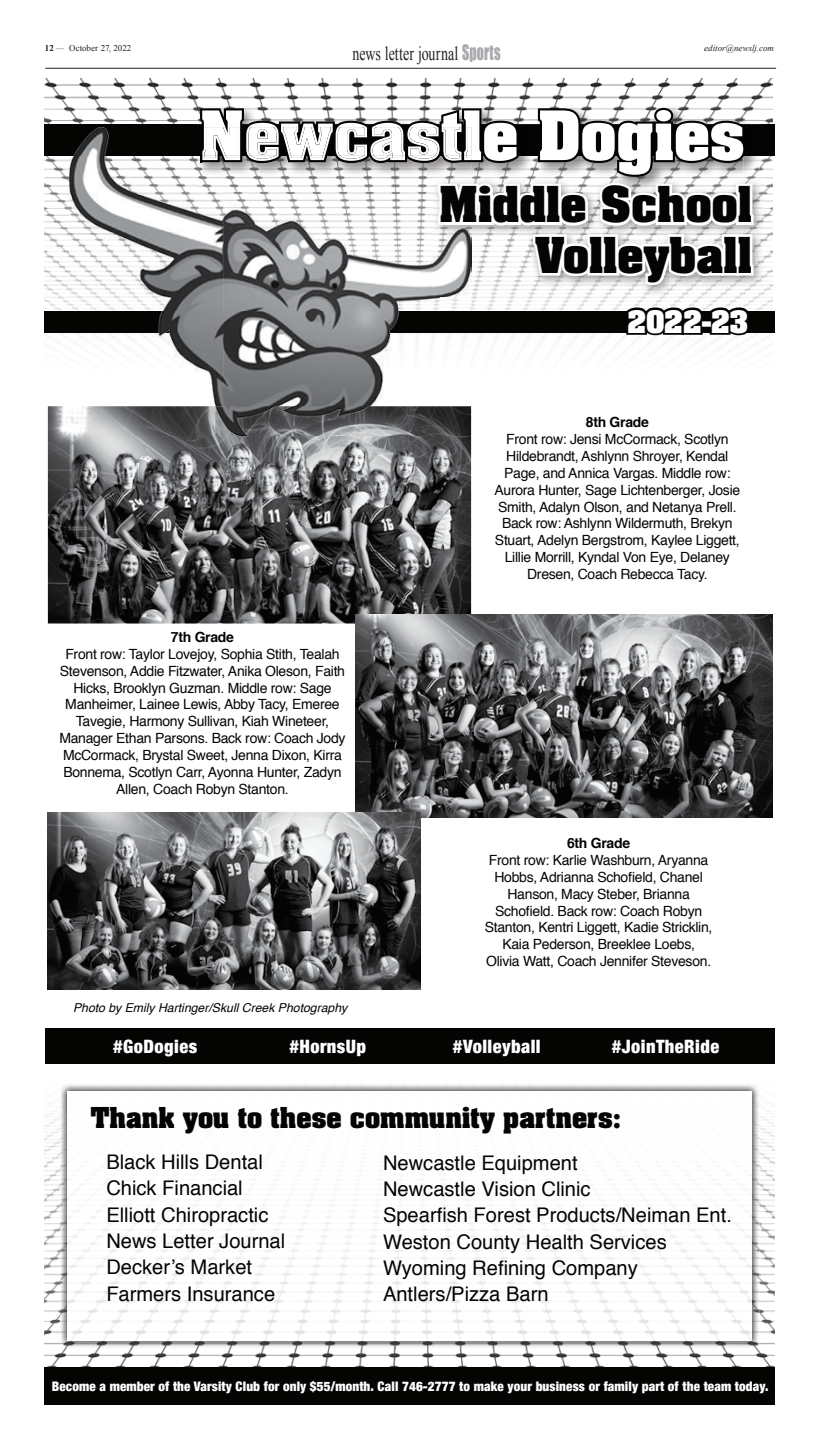
<style>
.page{position:relative;width:819px;height:1449px;background:#fff}
.page>*{position:absolute;margin:0;border:0;box-sizing:border-box;transform-origin:0 0}
.t1{font:700 57.93px "Aachen";color:#fff}
.t2{font:700 42.09px/50.6px "Aachen";color:#040503;text-align:right}
.t3{font:700 26.34px "Aachen";color:#fff}
.t4{font:700 24.59px "Aachen";color:#040503}
.t5{font:20.21px/26.3px "Helvetica";color:#040503}
.t6{font:19.6px "Times New Roman";color:#231f20;scale:.71 1}
.t7{font:900 condensed 18.46px "Helvetica Neue";letter-spacing:.025em;color:#fff}
.t8{font:14px/16.9px "Helvetica";letter-spacing:-.02em;color:#040503;text-align:center}
.t9{font:900 condensed 13.12px "Helvetica Neue";letter-spacing:.01em;color:#fff}
.t10{font:italic 12.25px "Helvetica";color:#040503}
.t11{font:8.92px "Times New Roman";color:#231f20}
.t12{font:italic 8.92px "Times New Roman";letter-spacing:.005em;color:#231f20}
.s1{font-family:"Impact";color:#a8a9ad}
.s2{font-weight:700}
.s3{font-style:italic}
</style>
<div class="page">
<hr style="left:45px;top:68px;width:731px;height:1px;background:#231f20">
<img style="left:44px;top:78px;width:729px;height:417px">
<img style="left:48px;top:406px;width:423px;height:218px">
<img style="left:44px;top:951px;width:731px;height:416px">
<div style="left:44px;top:124px;width:731px;height:32px;background:#040503"></div>
<div style="left:44px;top:311px;width:731px;height:21px;background:#040503"></div>
<svg style="left:622px;top:304px;width:131px;height:33px"></svg>
<div style="left:44px;top:1367px;width:731px;height:38px;background:#040503"></div>
<img style="left:69px;top:156px;width:154px;height:250px">
<img style="left:223px;top:288px;width:217px;height:118px">
<img style="left:440px;top:296px;width:31px;height:110px">
<img style="left:69px;top:406px;width:402px;height:30px">
<img style="left:73px;top:127px;width:36px;height:29px">
<img style="left:69px;top:311px;width:402px;height:21px">
<img style="left:433px;top:178px;width:332px;height:118px">
<svg style="left:200px;top:105px;width:556px;height:183px"></svg>
<img style="left:60px;top:1084px;width:699px;height:29px">
<img style="left:60px;top:1113px;width:30px;height:235px">
<img style="left:730px;top:1113px;width:29px;height:235px">
<img style="left:90px;top:1340px;width:640px;height:8px">
<img style="left:68px;top:1091px;width:684px;height:249px">
<div style="left:46px;top:1028px;width:729px;height:36px;background:#040503"></div>
<img style="left:355px;top:614px;width:418px;height:204px">
<img style="left:48px;top:812px;width:373px;height:177px">
<p class="t6" style="left:352px;top:41px;width:210px">news letter journal <span class="s1">SPORTS</span></p>
<p class="t11" style="left:45px;top:42px;width:88px"><span class="s2">12</span> <span class="s3">—</span> October 27, 2022</p>
<p class="t12" style="left:704px;top:42px;width:71px">editor@newslj.com</p>
<p class="t1" style="left:200px;top:94px;width:547px">Newcastle Dogies</p>
<p class="t2" style="left:439px;top:178px;width:315px">Middle School<br>Volleyball</p>
<p class="t3" style="left:628px;top:303px;width:122px">2022-23</p>
<p class="t8" style="left:59px;top:629px;width:288px"><span class="s2">7th Grade<br></span>Front row: Taylor Lovejoy, Sophia Stith, Tealah Stevenson, Addie Fitzwater, Anika Oleson, Faith Hicks, Brooklyn Guzman. Middle row: Sage Manheimer, Lainee Lewis, Abby Tacy, Emeree Tavegie, Harmony Sullivan, Kiah Wineteer, Manager Ethan Parsons. Back row: Coach Jody McCormack, Brystal Sweet, Jenna Dixon, Kirra Bonnema, Scotlyn Carr, Ayonna Hunter, Zadyn Allen, Coach Robyn Stanton.</p>
<p class="t10" style="left:73px;top:998px;width:276px">Photo by Emily Hartinger/Skull Creek Photography</p>
<p class="t8" style="left:494px;top:414px;width:247px"><span class="s2">8th Grade<br></span>Front row: Jensi McCormack, Scotlyn Hildebrandt, Ashlynn Shroyer, Kendal Page, and Annica Vargas. Middle row:<br>Aurora Hunter, Sage Lichtenberger, Josie Smith, Adalyn Olson, and Netanya Prell.<br>Back row: Ashlynn Wildermuth, Brekyn Stuart, Adelyn Bergstrom, Kaylee Liggett, Lillie Morrill, Kyndal Von Eye, Delaney Dresen, Coach Rebecca Tacy.</p>
<p class="t8" style="left:485px;top:835px;width:229px"><span class="s2">6th Grade<br></span>Front row: Karlie Washburn, Aryanna<br>Hobbs, Adrianna Schofield, Chanel<br>Hanson, Macy Steber, Brianna<br>Schofield. Back row: Coach Robyn<br>Stanton, Kentri Liggett, Kadie Stricklin,<br>Kaia Pederson, Breeklee Loebs,<br>Olivia Watt, Coach Jennifer Steveson.</p>
<p class="t7" style="left:113px;top:1031px;width:86px">#GoDogies</p>
<p class="t7" style="left:289px;top:1031px;width:78px">#HornsUp</p>
<p class="t7" style="left:453px;top:1031px;width:89px">#Volleyball</p>
<p class="t7" style="left:612px;top:1031px;width:109px">#JoinTheRide</p>
<p class="t4" style="left:91px;top:1100px;width:532px">Thank you to these community partners:</p>
<p class="t5" style="left:106px;top:1149px;width:180px">Black Hills Dental<br>Chick Financial<br>Elliott Chiropractic<br>News Letter Journal<br>Decker’s Market<br>Farmers Insurance</p>
<p class="t5" style="left:383px;top:1150px;width:350px">Newcastle Equipment<br>Newcastle Vision Clinic<br>Spearfish Forest Products/Neiman Ent.<br>Weston County Health Services<br>Wyoming Refining Company<br>Antlers/Pizza Barn</p>
<p class="t9" style="left:52px;top:1376px;width:718px">Become a member of the Varsity Club for only $55/month. Call 746-2777 to make your business or family part of the team today.</p>
</div>
